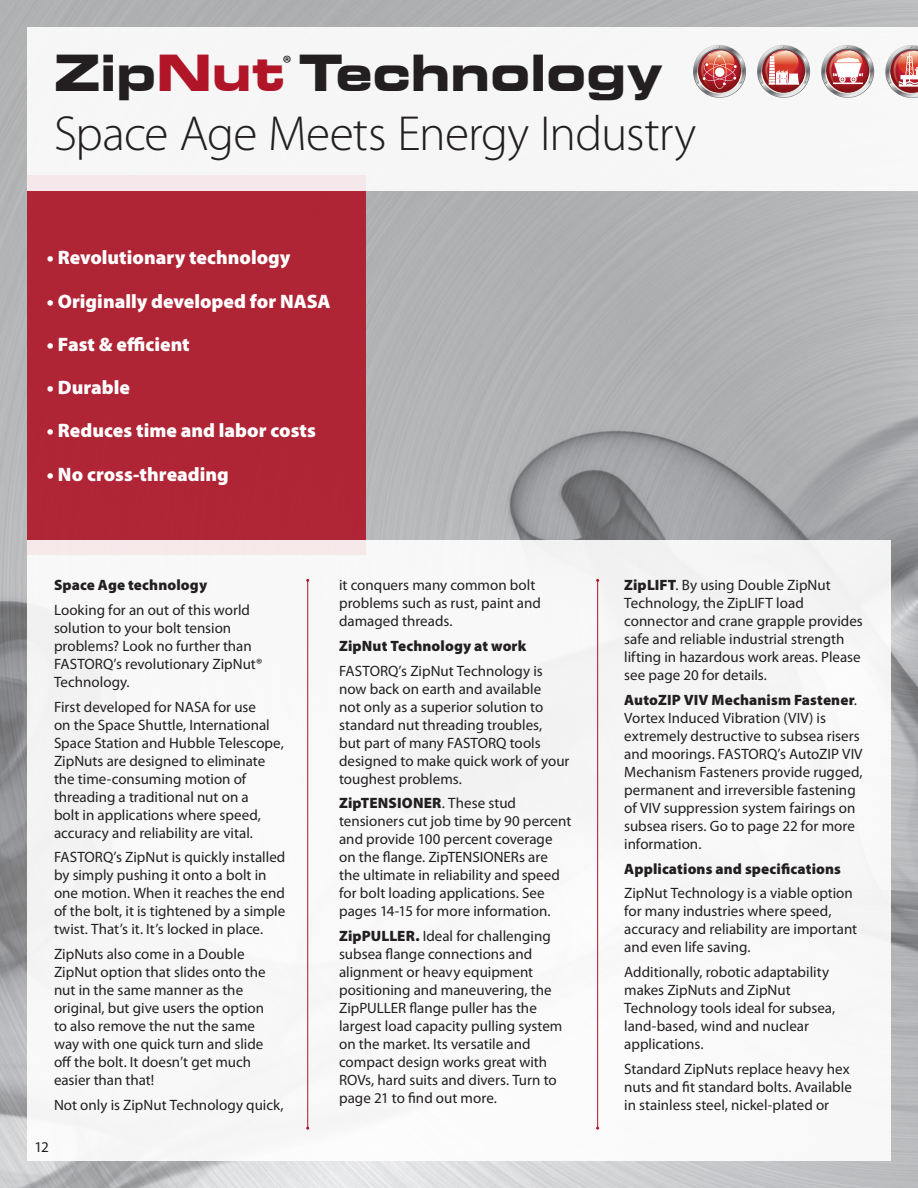
<style>
.page{position:relative;width:918px;height:1188px;background:#fff}
.page>*{position:absolute;margin:0;border:0;box-sizing:border-box;transform-origin:0 0}
.t1{font:300 49.5px "Myriad Pro";letter-spacing:-.015em;color:#231f20}
.t2{font:49.5px "Palindrome Expanded S Si Bold Expanded";letter-spacing:-.01em;color:#231f20}
.t3{font:600 21px "Myriad Pro";color:#231f20}
.t4{font:900 19.5px "Myriad Pro";color:#fff}
.t5{font:15px/18px "Myriad Pro";color:#231f20}
.t6{font:900 15px "Myriad Pro";letter-spacing:.01em;color:#231f20}
.s1{color:#b01528}
.s2{font-weight:900}
</style>
<div class="page">
<img style="left:0;top:0;width:918px;height:1188px">
<div style="left:27px;top:176px;width:338px;height:379px;background:#b02536"></div>
<div style="left:27px;top:540px;width:864px;height:621px;background:#f8f8f8"></div>
<div style="left:27px;top:27px;width:891px;height:163px;background:#f6f6f7"></div>
<svg style="left:695px;top:46px;width:49px;height:50px"></svg>
<svg style="left:759px;top:46px;width:50px;height:50px"></svg>
<svg style="left:885px;top:45px;width:33px;height:53px"></svg>
<svg style="left:823px;top:46px;width:50px;height:50px"></svg>
<hr style="left:307px;top:580px;width:1px;height:548px;background:#b01528">
<hr style="left:597px;top:580px;width:1px;height:548px;background:#b01528">
<p class="t2" style="left:54px;top:37px;width:610px">Zip<span class="s1">Nut</span> Technology</p>
<p class="t3" style="left:283px;top:49px;width:11px">®</p>
<p class="t1" style="left:54px;top:106px;width:644px">Space Age Meets Energy Industry</p>
<p class="t4" style="left:47px;top:247px;width:245px">• Revolutionary technology</p>
<p class="t4" style="left:47px;top:290px;width:285px">• Originally developed for NASA</p>
<p class="t4" style="left:47px;top:333px;width:144px">• Fast &amp; efficient</p>
<p class="t4" style="left:47px;top:377px;width:85px">• Durable</p>
<p class="t4" style="left:47px;top:420px;width:270px">• Reduces time and labor costs</p>
<p class="t4" style="left:47px;top:463px;width:183px">• No cross-threading</p>
<p class="t6" style="left:54px;top:577px;width:155px">Space Age technology</p>
<p class="t5" style="left:54px;top:601px;width:210px">Looking for an out of this world solution to your bolt tension problems? Look no further than<br>FASTORQ’s revolutionary ZipNut®<br>Technology.</p>
<p class="t5" style="left:54px;top:697px;width:231px">First developed for NASA for use<br>on the Space Shuttle, International Space Station and Hubble Telescope, ZipNuts are designed to eliminate the time-consuming motion of threading a traditional nut on a<br>bolt in applications where speed, accuracy and reliability are vital.</p>
<p class="t5" style="left:54px;top:848px;width:233px">FASTORQ’s ZipNut is quickly installed by simply pushing it onto a bolt in one motion. When it reaches the end of the bolt, it is tightened by a simple twist. That’s it. It’s locked in place.</p>
<p class="t5" style="left:54px;top:945px;width:213px">ZipNuts also come in a Double<br>ZipNut option that slides onto the nut in the same manner as the original, but give users the option to also remove the nut the same way with one quick turn and slide off the bolt. It doesn’t get much easier than that!</p>
<p class="t5" style="left:54px;top:1096px;width:231px">Not only is ZipNut Technology quick,</p>
<p class="t5" style="left:34px;top:1138px;width:16px">12</p>
<p class="t5" style="left:339px;top:576px;width:203px">it conquers many common bolt problems such as rust, paint and damaged threads.</p>
<p class="t6" style="left:339px;top:637px;width:189px">ZipNut Technology at work</p>
<p class="t5" style="left:339px;top:661px;width:232px">FASTORQ’s ZipNut Technology is now back on earth and available<br>not only as a superior solution to standard nut threading troubles,<br>but part of many FASTORQ tools designed to make quick work of your toughest problems.</p>
<p class="t5" style="left:339px;top:794px;width:234px"><span class="s2">ZipTENSIONER</span>. These stud tensioners cut job time by 90 percent and provide 100 percent coverage on the flange. ZipTENSIONERs are the ultimate in reliability and speed for bolt loading applications. See pages 14-15 for more information.</p>
<p class="t5" style="left:339px;top:927px;width:225px"><span class="s2">ZipPULLER.</span> Ideal for challenging subsea flange connections and alignment or heavy equipment positioning and maneuvering, the<br>ZipPULLER flange puller has the largest load capacity pulling system on the market. Its versatile and compact design works great with<br>ROVs, hard suits and divers. Turn to page 21 to find out more.</p>
<p class="t5" style="left:624px;top:576px;width:240px"><span class="s2">ZipLIFT</span>. By using Double ZipNut Technology, the ZipLIFT load connector and crane grapple provides safe and reliable industrial strength lifting in hazardous work areas. Please see page 20 for details.</p>
<p class="t5" style="left:624px;top:691px;width:240px"><span class="s2">AutoZIP VIV Mechanism Fastener</span>.<br>Vortex Induced Vibration (VIV) is extremely destructive to subsea risers and moorings. FASTORQ’s AutoZIP VIV Mechanism Fasteners provide rugged, permanent and irreversible fastening of VIV suppression system fairings on subsea risers. Go to page 22 for more information.</p>
<p class="t6" style="left:624px;top:860px;width:218px">Applications and specifications</p>
<p class="t5" style="left:624px;top:884px;width:235px">ZipNut Technology is a viable option for many industries where speed, accuracy and reliability are important and even life saving.</p>
<p class="t5" style="left:624px;top:963px;width:213px">Additionally, robotic adaptability makes ZipNuts and ZipNut<br>Technology tools ideal for subsea, land-based, wind and nuclear applications.</p>
<p class="t5" style="left:624px;top:1060px;width:229px">Standard ZipNuts replace heavy hex nuts and fit standard bolts. Available in stainless steel, nickel-plated or</p>
</div>
